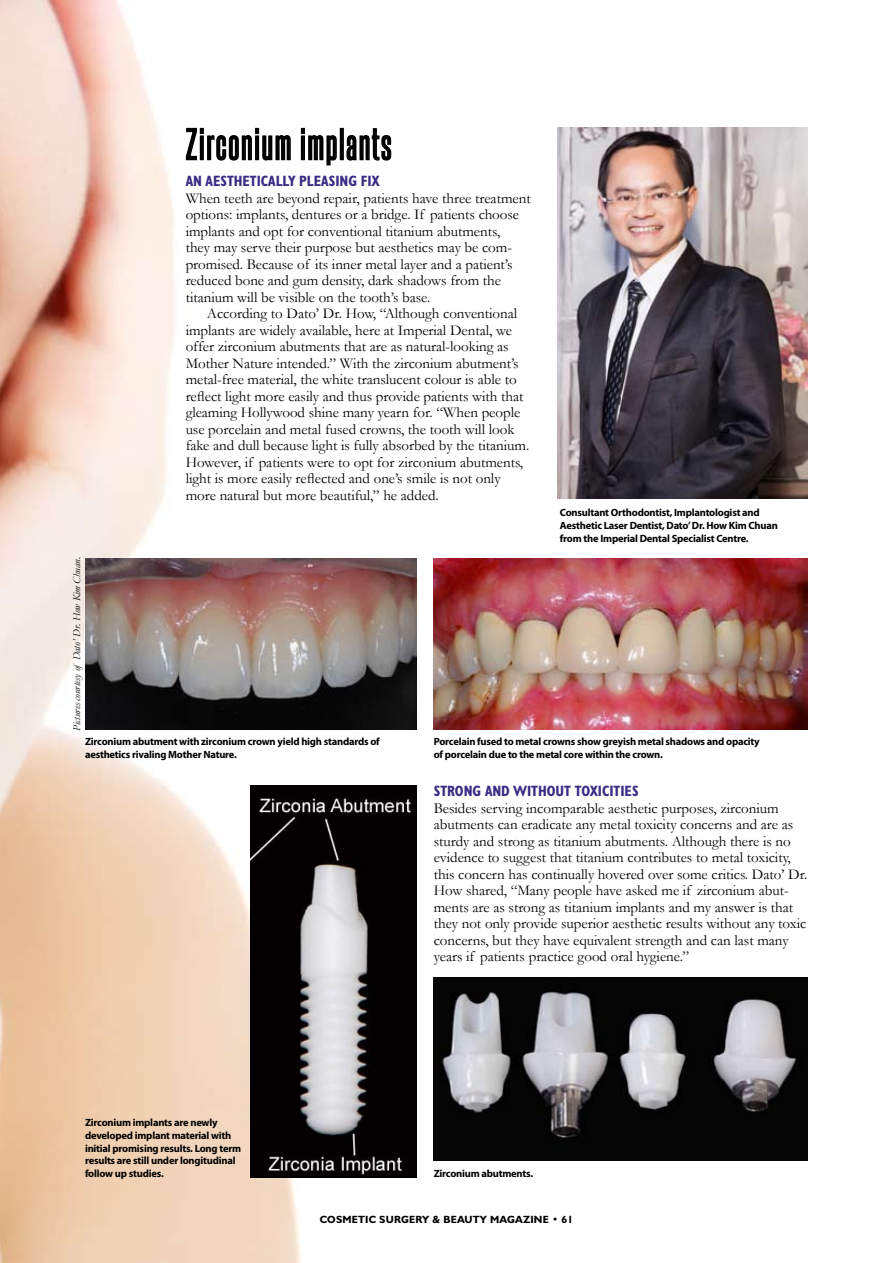
<style>
.page{position:relative;width:893px;height:1263px;background:#fff}
.page>*{position:absolute;margin:0;border:0;box-sizing:border-box;transform-origin:0 0}
.t1{font:37.5px "Steelfish Rg";letter-spacing:.05em;color:#000}
.t2{font:15px/16.5px "Garamond";letter-spacing:-.005em;color:#000}
.t3{font:700 condensed 15px "Humanist 521 BT";color:#392d85}
.t4{font:700 10.5px/12.6px "Myriad Pro";letter-spacing:-.02em;color:#000}
.t5{font:italic 10.5px "Garamond";letter-spacing:-.005em;color:#000}
.t6{font:700 10.5px "Humanist 521 BT";letter-spacing:.02em;color:#000}
</style>
<div class="page">
<img style="left:0;top:0;width:434px;height:1263px">
<img style="left:557px;top:128px;width:251px;height:371px">
<svg style="left:185px;top:127px;width:106px;height:34px"></svg>
<svg style="left:301px;top:128px;width:37px;height:38px"></svg>
<div style="left:340px;top:128px;width:4px;height:32px;border:2px solid #000"></div>
<svg style="left:346px;top:127px;width:46px;height:34px"></svg>
<div style="left:0;top:717px;width:188px;height:307px;background:#000;opacity:.75"></div>
<img style="left:434px;top:977px;width:374px;height:183px">
<img style="left:251px;top:786px;width:166px;height:392px">
<img style="left:434px;top:558px;width:374px;height:172px">
<img style="left:85px;top:558px;width:332px;height:171px">
<h1 class="t1" style="left:186px;top:121px;width:207px">Zirconium implants</h1>
<p class="t5" style="left:71px;top:731px;width:175px;rotate:-90deg">Pictures courtesyof Dato’ Dr. How Kim Chuan.</p>
<p class="t3" style="left:186px;top:172px;width:195px">AN AESTHETICALLY PLEASING FIX</p>
<p class="t2" style="left:186px;top:189px;width:347px">When teeth are beyond repair, patients have three treatment options: implants, dentures or a bridge. If patients choose implants and opt for conventional titanium abutments,<br>they may serve their purpose but aesthetics may be com&shy;promised. Because of its inner metal layer and a patient’s reduced bone and gum density, dark shadows from the titanium will be visible on the tooth’s base.</p>
<p class="t2" style="left:186px;top:305px;width:345px;text-indent:21px">According to Dato’ Dr. How, “Although conventional implants are widely available, here at Imperial Dental, we offer zirconium abutments that are as natural-looking as Mother Nature intended.” With the zirconium abutment’s metal-free material, the white translucent colour is able to reflect light more easily and thus provide patients with that gleaming Hollywood shine many yearn for. “When people use porcelain and metal fused crowns, the tooth will look fake and dull because light is fully absorbed by the titanium.<br>However, if patients were to opt for zirconium abutments, light is more easily reflected and one’s smile is not only more natural but more beautiful,” he added.</p>
<p class="t4" style="left:560px;top:506px;width:220px">Consultant Orthodontist, Implantologist and<br>Aesthetic Laser Dentist, Dato’ Dr. How Kim Chuan from the Imperial Dental Specialist Centre.</p>
<p class="t4" style="left:85px;top:735px;width:296px">Zirconium abutment with zirconium crown yield high standards of aesthetics rivaling Mother Nature.</p>
<p class="t4" style="left:434px;top:735px;width:328px">Porcelain fused to metal crowns show greyish metal shadows and opacity of porcelain due to the metal core within the crown.</p>
<p class="t4" style="left:85px;top:1116px;width:158px">Zirconium implants are newly developed implant material with initial promising results. Long term results are still under longitudinal follow up studies.</p>
<p class="t3" style="left:434px;top:782px;width:206px">STRONG AND WITHOUT TOXICITIES</p>
<p class="t2" style="left:434px;top:800px;width:375px">Besides serving incomparable aesthetic purposes, zirconium abutments can eradicate any metal toxicity concerns and are as sturdy and strong as titanium abutments. Although there is no evidence to suggest that titanium contributes to metal toxicity, this concern has continually hovered over some critics. Dato’ Dr.<br>How shared, “Many people have asked me if zirconium abut&shy;ments are as strong as titanium implants and my answer is that they not only provide superior aesthetic results without any toxic concerns, but they have equivalent strength and can last many years if patients practice good oral hygiene.”</p>
<p class="t4" style="left:434px;top:1166px;width:101px">Zirconium abutments.</p>
<p class="t6" style="left:320px;top:1212px;width:255px">COSMETIC SURGERY &amp; BEAUTY MAGAZINE • 61</p>
</div>
